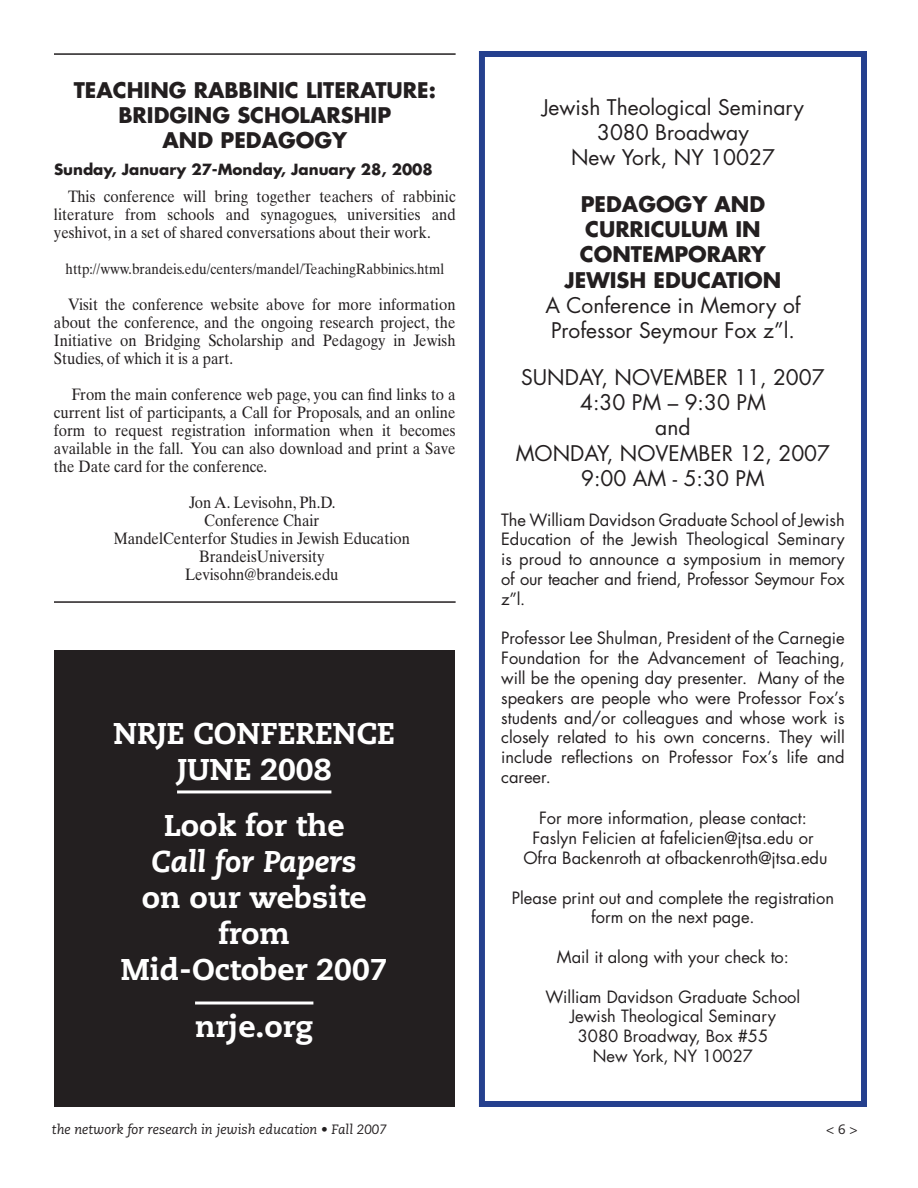
<style>
.page{position:relative;width:918px;height:1188px;background:#fff}
.page>*{position:absolute;margin:0;border:0;box-sizing:border-box;transform-origin:0 0}
.t1{font:800 30px/36px "Caecilia";color:#fff;text-align:center}
.t2{font:italic 800 30px "Caecilia";color:#fff}
.t3{font:21px/25.3px "Futura";color:#231f20;text-align:center}
.t4{font:700 21px/25.2px "Futura";color:#231f20;text-align:center}
.t5{font:16.5px/19.8px "Futura";color:#231f20;text-align:center}
.t6{font:16.5px/18px "Times Ten";color:#231f20;text-align:justify;scale:.9 1}
.t7{font:15px "Times Ten";color:#231f20;scale:.9 1}
.t8{font:700 15px "Futura";color:#231f20}
.t9{font:italic 13.5px "Caecilia";color:#231f20}
.t10{font:13.5px "Caecilia";color:#231f20}
</style>
<div class="page">
<hr style="left:54px;top:53px;width:402px;height:2px;background:#231f20">
<hr style="left:54px;top:601px;width:402px;height:2px;background:#231f20">
<div style="left:479px;top:51px;width:388px;height:1056px;border:6px solid #25408e"></div>
<div style="left:54px;top:650px;width:400px;height:457px;background:#231f20"></div>
<hr style="left:177px;top:790px;width:154px;height:3px;background:#fff">
<hr style="left:195px;top:1002px;width:118px;height:3px;background:#fff">
<p class="t4" style="left:74px;top:79px;width:364px">TEACHING RABBINIC LITERATURE:<br>BRIDGING SCHOLARSHIP<br>AND PEDAGOGY</p>
<p class="t8" style="left:54px;top:163px;width:380px">Sunday, January 27-Monday, January 28, 2008</p>
<p class="t6" style="left:54px;top:189px;width:448px;text-indent:14px">This conference will bring together teachers of rabbinic literature from schools and synagogues, universities and yeshivot, in a set of shared conversations about their work.</p>
<p class="t7" style="left:66px;top:263px;width:422px">http://www.brandeis.edu/centers/mandel/TeachingRabbinics.html</p>
<p class="t6" style="left:54px;top:297px;width:448px;text-indent:14px">Visit the conference website above for more information about the conference, and the ongoing research project, the Initiative on Bridging Scholarship and Pedagogy in Jewish Studies, of which it is a part.</p>
<p class="t6" style="left:54px;top:387px;width:448px;text-indent:18px">From the main conference web page, you can find links to a current list of participants, a Call for Proposals, and an online form to request registration information when it becomes available in the fall. You can also download and print a Save the Date card for the conference.</p>
<p class="t6" style="left:114px;top:495px;width:331px;text-align:center">Jon A. Levisohn, Ph.D.<br>Conference Chair<br>MandelCenterfor Studies in Jewish Education<br>BrandeisUniversity<br>Levisohn@brandeis.edu</p>
<h1 class="t1" style="left:113px;top:718px;width:283px">NRJE CONFERENCE<br>JUNE 2008</h1>
<h1 class="t1" style="left:164px;top:810px;width:183px">Look for the</h1>
<h1 class="t2" style="left:152px;top:849px;width:207px">Call for Papers</h1>
<h1 class="t1" style="left:121px;top:882px;width:268px">on our website from<br>Mid-October 2007</h1>
<h1 class="t1" style="left:195px;top:1011px;width:120px">nrje.org</h1>
<p class="t3" style="left:542px;top:96px;width:263px">Jewish Theological Seminary<br>3080 Broadway<br>New York, NY 10027</p>
<p class="t4" style="left:565px;top:193px;width:218px">PEDAGOGY AND<br>CURRICULUM IN<br>CONTEMPORARY<br>JEWISH EDUCATION</p>
<p class="t3" style="left:545px;top:294px;width:257px;text-align:left">A Conference in Memory of<br>Professor Seymour Fox z”l.</p>
<p class="t3" style="left:516px;top:366px;width:316px">SUNDAY, NOVEMBER 11, 2007<br>4:30 PM – 9:30 PM<br>and<br>MONDAY, NOVEMBER 12, 2007<br>9:00 AM - 5:30 PM</p>
<p class="t5" style="left:501px;top:511px;width:345px;text-align:justify">The William Davidson Graduate School of Jewish Education of the Jewish Theological Seminary is proud to announce a symposium in memory of our teacher and friend, Professor Seymour Fox z”l.</p>
<p class="t5" style="left:501px;top:630px;width:345px;text-align:justify">Professor Lee Shulman, President of the Carnegie Foundation for the Advancement of Teaching, will be the opening day presenter. Many of the speakers are people who were Professor Fox’s students and/or colleagues and whose work is closely related to his own concerns. They will include reflections on Professor Fox’s life and career.</p>
<p class="t5" style="left:523px;top:810px;width:306px">For more information, please contact:<br>Faslyn Felicien at fafelicien@jtsa.edu or<br>Ofra Backenroth at ofbackenroth@jtsa.edu</p>
<p class="t5" style="left:512px;top:889px;width:324px">Please print out and complete the registration form on the next page.</p>
<p class="t5" style="left:557px;top:948px;width:234px">Mail it along with your check to:</p>
<p class="t5" style="left:546px;top:988px;width:256px">William Davidson Graduate School<br>Jewish Theological Seminary<br>3080 Broadway, Box #55<br>New York, NY 10027</p>
<p class="t9" style="left:52px;top:1124px;width:336px">the network for research in jewish education • Fall 2007</p>
<p class="t10" style="left:826px;top:1124px;width:33px">&lt; 6 &gt;</p>
</div>
